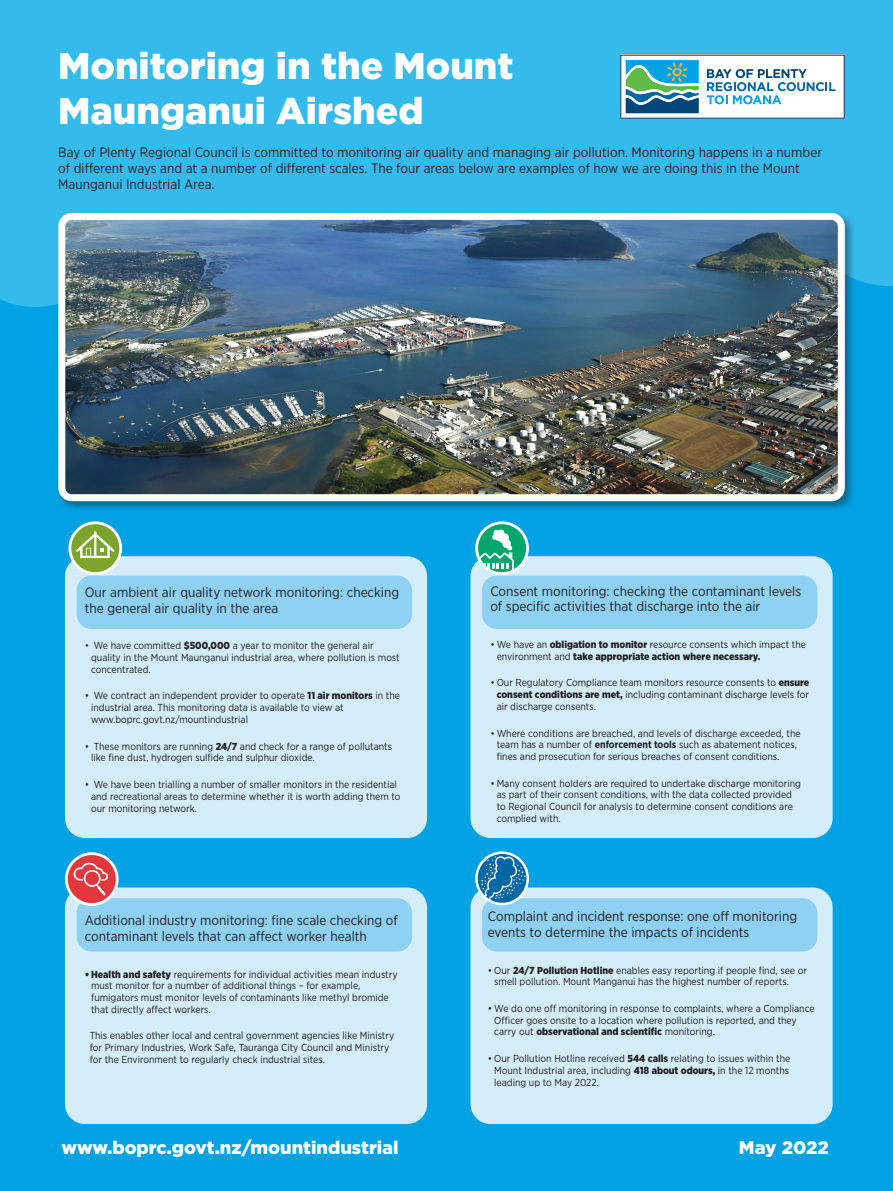
<style>
.page{position:relative;width:893px;height:1191px;background:#00a2e4}
.page>*{position:absolute;margin:0;border:0;box-sizing:border-box;transform-origin:0 0}
.t1{font:900 37.24px/44.1px "Gotham";color:#fff}
.t2{font:900 18.2px "Gotham";color:#fff}
.t3{font:13.65px/15.7px "Gotham Narrow";color:#231f20}
.t4{font:10.15px/11.7px "Gotham Narrow";color:#231f20}
.t5{font:900 10.15px/11.7px "Gotham Narrow";color:#231f20}
.s1{font-weight:900}
.s2{font-weight:400}
.s3{font-weight:700}
</style>
<div class="page">
<div style="left:0;top:0;width:893px;height:240px;background:#35baec"></div>
<div style="left:0;top:240px;width:56px;height:67px;background:#35baec"></div>
<div style="left:856px;top:240px;width:37px;height:46px;background:#35baec"></div>
<svg style="left:620px;top:55px;width:225px;height:64px;background:#a9ced9"></svg>
<div style="left:56px;top:210px;width:800px;height:302px;background:#231f20;opacity:.45"></div>
<img style="left:66px;top:221px;width:771px;height:272px">
<div style="left:58px;top:213px;width:787px;height:288px;border:7px solid #fff;border-radius:10px"></div>
<div style="left:65px;top:887px;width:362px;height:237px;background:#d4edfa;border-radius:20px"></div>
<div style="left:470px;top:887px;width:363px;height:237px;background:#d4edfa;border-radius:20px"></div>
<div style="left:77px;top:898px;width:335px;height:53px;background:#8ed1f3;border-radius:15px"></div>
<div style="left:482px;top:898px;width:335px;height:53px;background:#8ed1f3;border-radius:15px"></div>
<svg style="left:66px;top:853px;width:51px;height:51px"></svg>
<div style="left:65px;top:852px;width:54px;height:54px;border:3px solid #fff;border-radius:50%"></div>
<svg style="left:74px;top:862px;width:34px;height:33px"></svg>
<div style="left:65px;top:556px;width:362px;height:282px;background:#d4edfa;border-radius:20px"></div>
<div style="left:470px;top:556px;width:363px;height:282px;background:#d4edfa;border-radius:20px"></div>
<div style="left:77px;top:575px;width:335px;height:54px;background:#8ed1f3;border-radius:15px"></div>
<div style="left:482px;top:575px;width:335px;height:54px;background:#8ed1f3;border-radius:15px"></div>
<svg style="left:70px;top:523px;width:51px;height:50px"></svg>
<div style="left:68px;top:521px;width:54px;height:54px;border:3px solid #fff;border-radius:50%"></div>
<svg style="left:76px;top:531px;width:39px;height:27px"></svg>
<svg style="left:477px;top:523px;width:50px;height:50px"></svg>
<svg style="left:477px;top:529px;width:37px;height:44px;background:#5ec6a4"></svg>
<div style="left:475px;top:521px;width:54px;height:54px;border:3px solid #fff;border-radius:50%"></div>
<svg style="left:476px;top:852px;width:52px;height:52px"></svg>
<div style="left:475px;top:851px;width:54px;height:54px;border:3px solid #fff;border-radius:50%"></div>
<svg style="left:481px;top:855px;width:45px;height:47px;background:#398bbc"></svg>
<h1 class="t1" style="left:58px;top:44px;width:457px">Monitoring in the Mount<br>Maunganui Airshed</h1>
<p class="t3" style="left:58px;top:144px;width:765px">Bay of Plenty Regional Council is committed to monitoring air quality and managing air pollution. Monitoring happens in a number of different ways and at a number of different scales. The four areas below are examples of how we are doing this in the Mount<br>Maunganui Industrial Area.</p>
<h3 class="t3" style="left:85px;top:584px;width:316px">Our ambient air quality network monitoring: checking the general air quality in the area</h3>
<p class="t4" style="left:91px;top:639px;width:310px;text-indent:-6px">• We have committed <span class="s1">$500,000</span> a year to monitor the general air quality in the Mount Maunganui industrial area, where pollution is most concentrated.</p>
<p class="t4" style="left:91px;top:690px;width:310px;text-indent:-6px">• We contract an independent provider to operate <span class="s1">11 air monitors</span> in the industrial area. This monitoring data is available to view at www.boprc.govt.nz/mountindustrial</p>
<p class="t4" style="left:91px;top:740px;width:303px;text-indent:-6px">• These monitors are running <span class="s1">24/7</span> and check for a range of pollutants like fine dust, hydrogen sulfide and sulphur dioxide.</p>
<p class="t4" style="left:91px;top:778px;width:311px;line-height:11.9px;text-indent:-6px">• We have been trialling a number of smaller monitors in the residential and recreational areas to determine whether it is worth adding them to our monitoring network.</p>
<h3 class="t3" style="left:85px;top:912px;width:314px">Additional industry monitoring: fine scale checking of contaminant levels that can affect worker health</h3>
<p class="t4" style="left:91px;top:968px;width:308px;text-indent:-6px"><span class="s1">• Health and safety</span> requirements for individual activities mean industry must monitor for a number of additional things – for example, fumigators must monitor levels of contaminants like methyl bromide that directly affect workers.</p>
<p class="t4" style="left:90px;top:1029px;width:306px;line-height:11.9px">This enables other local and central government agencies like Ministry for Primary Industries, Work Safe, Tauranga City Council and Ministry for the Environment to regularly check industrial sites.</p>
<h3 class="t3" style="left:490px;top:582px;width:312px">Consent monitoring: checking the contaminant levels of specific activities that discharge into the air</h3>
<p class="t5" style="left:497px;top:638px;width:311px;text-indent:-6px"><span class="s2">• We have an</span> obligation to monitor <span class="s2">resource consents which impact the environment and</span> take appropriate action where necessary.</p>
<p class="t4" style="left:497px;top:677px;width:314px;text-align:justify;text-indent:-6px">• Our Regulatory Compliance team monitors resource consents to <span class="s1">ensure consent conditions are met,</span> including contaminant discharge levels for air discharge consents.</p>
<p class="t4" style="left:497px;top:727px;width:305px;text-indent:-6px">• Where conditions are breached, and levels of discharge exceeded, the team has a number of <span class="s3">enforcement tools</span> such as abatement notices, fines and prosecution for serious breaches of consent conditions.</p>
<p class="t4" style="left:497px;top:777px;width:306px;line-height:11.9px;text-indent:-6px">• Many consent holders are required to undertake discharge monitoring as part of their consent conditions, with the data collected provided to Regional Council for analysis to determine consent conditions are complied with.</p>
<h3 class="t3" style="left:488px;top:908px;width:311px">Complaint and incident response: one off monitoring events to determine the impacts of incidents</h3>
<p class="t4" style="left:494px;top:964px;width:314px;text-indent:-6px">• Our <span class="s1">24/7 Pollution Hotline</span> enables easy reporting if people find, see or smell pollution. Mount Manganui has the highest number of reports.</p>
<p class="t4" style="left:494px;top:1002px;width:322px;text-indent:-6px">• We do one off monitoring in response to complaints, where a Compliance<br>Officer goes onsite to a location where pollution is reported, and they carry out <span class="s1">observational and scientific</span> monitoring.</p>
<p class="t4" style="left:494px;top:1052px;width:298px;line-height:11.9px;text-indent:-6px">• Our Pollution Hotline received <span class="s1">544 calls</span> relating to issues within the<br>Mount Industrial area, including <span class="s1">418 about odours,</span> in the 12 months leading up to May 2022.</p>
<h2 class="t2" style="left:62px;top:1135px;width:338px">www.boprc.govt.nz/mountindustrial</h2>
<h2 class="t2" style="left:739px;top:1135px;width:91px">May 2022</h2>
</div>
